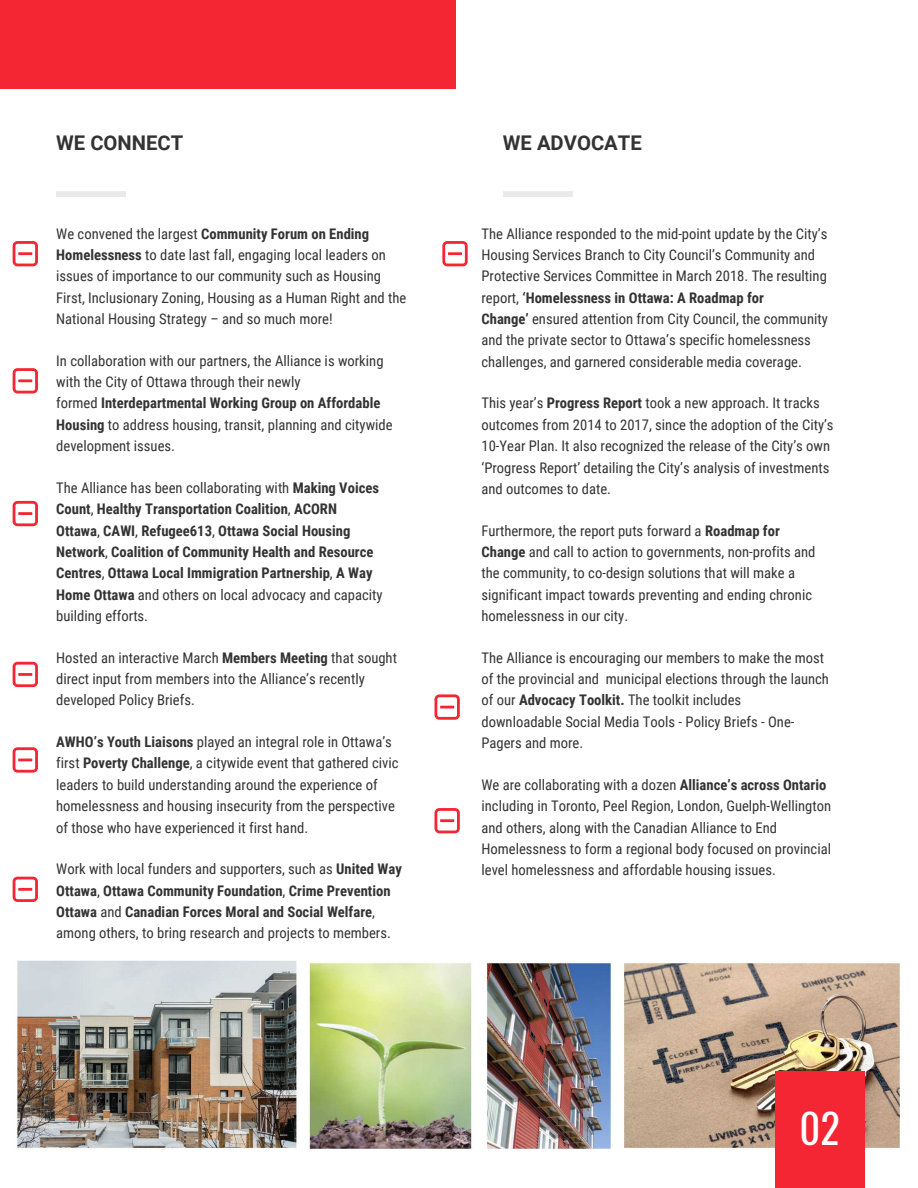
<style>
.page{position:relative;width:918px;height:1188px;background:#fff}
.page>*{position:absolute;margin:0;border:0;box-sizing:border-box;transform-origin:0 0}
.t1{font:40.5px "Oswald";color:#fff}
.t2{font:700 20.25px "Roboto";color:#333}
.t3{font:14.7px/21.3px "Roboto Condensed";color:#333}
.t4{font:700 14.7px/21.3px "Roboto Condensed";color:#333}
.s1{font-weight:700}
.s2{font-weight:400}
</style>
<div class="page">
<img style="left:16px;top:960px;width:885px;height:190px">
<div style="left:56px;top:191px;width:70px;height:6px;background:#eaeaea"></div>
<div style="left:0;top:0;width:456px;height:89px;background:#f52633"></div>
<div style="left:775px;top:1071px;width:90px;height:117px;background:#f52633"></div>
<div style="left:503px;top:191px;width:70px;height:6px;background:#eaeaea"></div>
<svg style="left:442px;top:241px;width:26px;height:25px"></svg>
<svg style="left:435px;top:808px;width:25px;height:25px"></svg>
<svg style="left:435px;top:694px;width:25px;height:26px"></svg>
<svg style="left:13px;top:368px;width:25px;height:25px"></svg>
<svg style="left:13px;top:241px;width:25px;height:25px"></svg>
<svg style="left:13px;top:662px;width:25px;height:25px"></svg>
<svg style="left:13px;top:501px;width:25px;height:25px"></svg>
<svg style="left:13px;top:747px;width:25px;height:26px"></svg>
<svg style="left:13px;top:877px;width:25px;height:25px"></svg>
<h2 class="t2" style="left:56px;top:128px;width:129px">WE CONNECT</h2>
<p class="t3" style="left:56px;top:222px;width:352px">We convened the largest <span class="s1">Community Forum on Ending Homelessness</span> to date last fall, engaging local leaders on issues of importance to our community such as Housing First, Inclusionary Zoning, Housing as a Human Right and the National Housing Strategy – and so much more!</p>
<p class="t3" style="left:56px;top:349px;width:338px">In collaboration with our partners, the Alliance is working with the City of Ottawa through their newly<br>formed <span class="s1">Interdepartmental Working Group on Affordable Housing</span> to address housing, transit, planning and citywide development issues.</p>
<p class="t4" style="left:56px;top:476px;width:328px"><span class="s2">The Alliance has been collaborating with</span> Making Voices Count<span class="s2">,</span> Healthy Transportation Coalition<span class="s2">,</span> ACORN Ottawa<span class="s2">,</span> CAWI<span class="s2">,</span> Refugee613<span class="s2">,</span> Ottawa Social Housing Network<span class="s2">,</span> Coalition of Community Health and Resource Centres<span class="s2">,</span> Ottawa Local Immigration Partnership<span class="s2">,</span> A Way Home Ottawa <span class="s2">and others on local advocacy and capacity building efforts.</span></p>
<p class="t3" style="left:56px;top:646px;width:342px">Hosted an interactive March <span class="s1">Members Meeting</span> that sought direct input from members into the Alliance’s recently developed Policy Briefs.</p>
<p class="t3" style="left:56px;top:731px;width:344px"><span class="s1">AWHO’s Youth Liaisons</span> played an integral role in Ottawa’s first <span class="s1">Poverty Challenge</span>, a citywide event that gathered civic leaders to build understanding around the experience of homelessness and housing insecurity from the perspective of those who have experienced it first hand.</p>
<p class="t4" style="left:56px;top:858px;width:347px"><span class="s2">Work with local funders and supporters, such as</span> United Way Ottawa<span class="s2">,</span> Ottawa Community Foundation<span class="s2">,</span> Crime Prevention Ottawa <span class="s2">and</span> Canadian Forces Moral and Social Welfare<span class="s2">, among others, to bring research and projects to members.</span></p>
<h2 class="t2" style="left:503px;top:128px;width:140px">WE ADVOCATE</h2>
<p class="t3" style="left:482px;top:222px;width:348px">The Alliance responded to the mid-point update by the City’s Housing Services Branch to City Council’s Community and Protective Services Committee in March 2018. The resulting report, <span class="s1">‘Homelessness in Ottawa: A Roadmap for<br>Change’</span> ensured attention from City Council, the community and the private sector to Ottawa’s specific homelessness challenges, and garnered considerable media coverage.</p>
<p class="t3" style="left:481px;top:392px;width:354px">This year’s <span class="s1">Progress Report</span> took a new approach. It tracks outcomes from 2014 to 2017, since the adoption of the City’s 10-Year Plan. It also recognized the release of the City’s own ‘Progress Report’ detailing the City’s analysis of investments and outcomes to date.</p>
<p class="t3" style="left:482px;top:519px;width:336px">Furthermore, the report puts forward a <span class="s1">Roadmap for Change</span> and call to action to governments, non-profits and the community, to co-design solutions that will make a significant impact towards preventing and ending chronic homelessness in our city.</p>
<p class="t3" style="left:482px;top:646px;width:349px">The Alliance is encouraging our members to make the most of the provincial and municipal elections through the launch of our <span class="s1">Advocacy Toolkit.</span> The toolkit includes<br>downloadable Social Media Tools - Policy Briefs - One-Pagers and more.</p>
<p class="t3" style="left:482px;top:773px;width:351px">We are collaborating with a dozen <span class="s1">Alliance’s across Ontario </span>including in Toronto, Peel Region, London, Guelph-Wellington and others, along with the Canadian Alliance to End Homelessness to form a regional body focused on provincial level homelessness and affordable housing issues.</p>
<h1 class="t1" style="left:800px;top:1093px;width:42px">02</h1>
</div>
